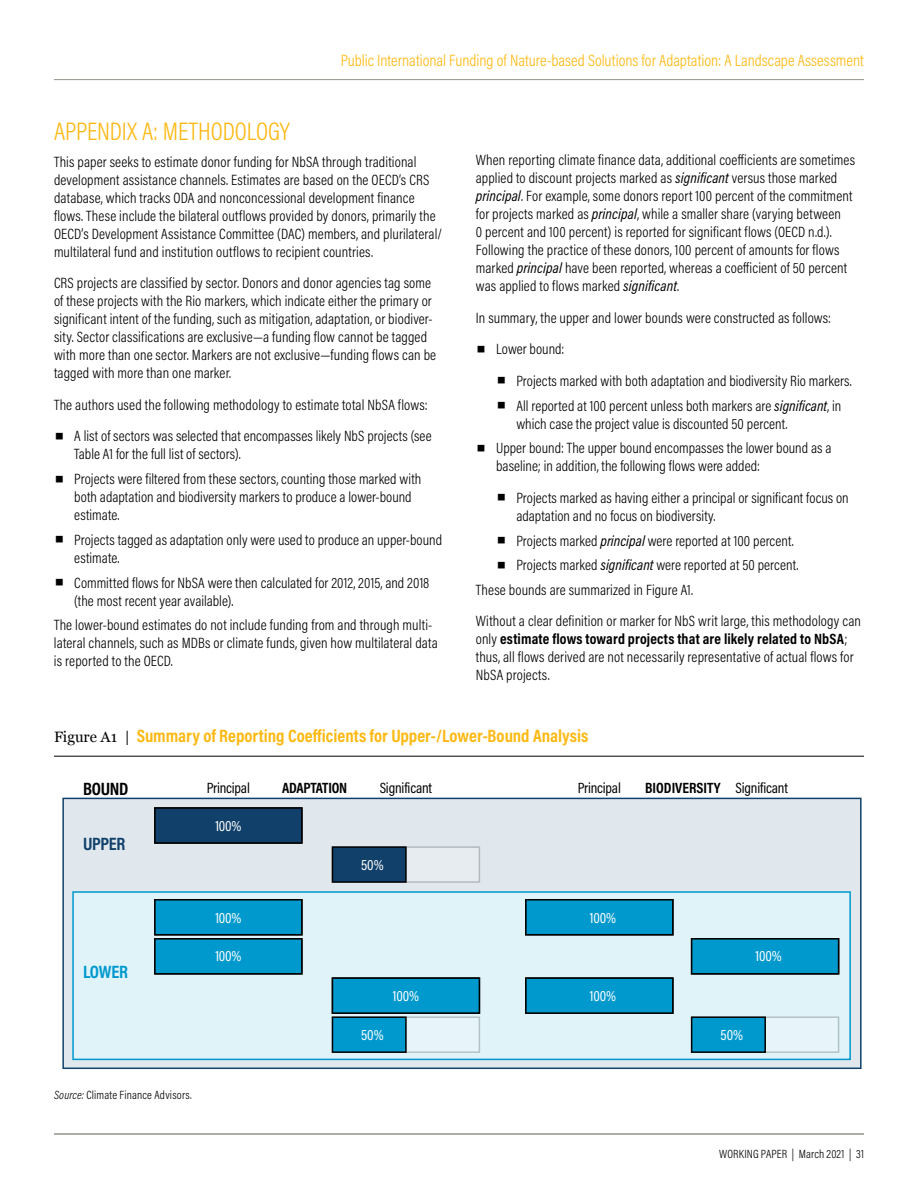
<style>
.page{position:relative;width:918px;height:1188px;background:#fff}
.page>*{position:absolute;margin:0;border:0;box-sizing:border-box;transform-origin:0 0}
.t1{font:300 25.5px "Acumin Pro Cond";letter-spacing:-.005em;color:#fdb913}
.t2{font:700 18px "Acumin Pro Cond";color:#fdb913}
.t3{font:700 18px "Acumin Pro Cond";letter-spacing:-.015em;color:#000}
.t4{font:700 18px "Acumin Pro Cond";letter-spacing:-.015em;color:#0099cd}
.t5{font:700 18px "Acumin Pro Cond";letter-spacing:-.015em;color:#11416a}
.t6{font:300 16.5px "Acumin Pro Cond";color:#fdb913}
.t7{font:300 15px/18px "Acumin Pro Cond";letter-spacing:.005em;color:#000}
.t8{font:15px "Acumin Pro Cond";letter-spacing:-.01em;color:#000}
.t9{font:15px "Acumin Pro Cond";letter-spacing:-.01em;color:#fff}
.t10{font:700 15px "Acumin Pro Cond";color:#000}
.t11{font:300 12px "Acumin Pro Cond";letter-spacing:.015em;color:#000}
.s1{font-family:"Georgia";font-weight:400;font-size:30px}
.s2{font-weight:400;font-style:italic}
.s3{font-weight:700}
.s4{font-family:"Georgia";font-weight:400;font-size:15px;color:#000}
.s5{font-style:italic}
</style>
<div class="page">
<hr style="left:54px;top:79px;width:810px;height:1px;background:#94948b">
<hr style="left:54px;top:1134px;width:810px;height:1px;background:#94948b">
<hr style="left:54px;top:756px;width:810px;height:1px;background:#000">
<svg style="left:62px;top:798px;width:800px;height:271px;fill:#e0e8ed"></svg>
<svg style="left:72px;top:891px;width:779px;height:169px;fill:#e0f3f9"></svg>
<svg style="left:154px;top:807px;width:149px;height:76px"></svg>
<svg style="left:332px;top:807px;width:148px;height:76px"></svg>
<div style="left:525px;top:807px;width:149px;height:76px;background:#e0e8ed"></div>
<div style="left:691px;top:807px;width:148px;height:76px;background:#e0e8ed"></div>
<svg style="left:332px;top:899px;width:148px;height:154px"></svg>
<svg style="left:154px;top:899px;width:149px;height:154px"></svg>
<svg style="left:525px;top:899px;width:149px;height:154px"></svg>
<svg style="left:691px;top:899px;width:148px;height:154px"></svg>
<p class="t6" style="left:341px;top:50px;width:525px">Public International Funding of Nature-based Solutions for Adaptation: A Landscape Assessment</p>
<h1 class="t1" style="left:54px;top:115px;width:237px">APPENDIX A: METHODOLOGY</h1>
<p class="t7" style="left:54px;top:152px;width:390px">This paper seeks to estimate donor funding for NbSA through traditional development assistance channels. Estimates are based on the OECD’s CRS database, which tracks ODA and nonconcessional development finance flows. These include the bilateral outflows provided by donors, primarily the OECD’s Development Assistance Committee (DAC) members, and plurilateral/ multilateral fund and institution outflows to recipient countries.</p>
<p class="t7" style="left:54px;top:274px;width:384px">CRS projects are classified by sector. Donors and donor agencies tag some of these projects with the Rio markers, which indicate either the primary or significant intent of the funding, such as mitigation, adaptation, or biodiver&shy;sity. Sector classifications are exclusive—a funding flow cannot be tagged with more than one sector. Markers are not exclusive—funding flows can be tagged with more than one marker.</p>
<p class="t7" style="left:54px;top:395px;width:375px">The authors used the following methodology to estimate total NbSA flows:</p>
<p class="t7" style="left:74px;top:427px;width:359px;text-indent:-20px"><span class="s1">▪</span> A list of sectors was selected that encompasses likely NbS projects (see<br>Table A1 for the full list of sectors).</p>
<p class="t7" style="left:74px;top:470px;width:349px;text-indent:-20px"><span class="s1">▪</span> Projects were filtered from these sectors, counting those marked with both adaptation and biodiversity markers to produce a lower-bound estimate.</p>
<p class="t7" style="left:74px;top:530px;width:369px;text-indent:-20px"><span class="s1">▪</span> Projects tagged as adaptation only were used to produce an upper-bound estimate.</p>
<p class="t7" style="left:74px;top:573px;width:357px;text-indent:-20px"><span class="s1">▪</span> Committed flows for NbSA were then calculated for 2012, 2015, and 2018 (the most recent year available).</p>
<p class="t7" style="left:54px;top:616px;width:385px">The lower-bound estimates do not include funding from and through multi&shy;lateral channels, such as MDBs or climate funds, given how multilateral data is reported to the OECD.</p>
<p class="t7" style="left:476px;top:151px;width:381px">When reporting climate finance data, additional coefficients are sometimes applied to discount projects marked as <span class="s2">significant</span> versus those marked <span class="s2">principal</span>. For example, some donors report 100 percent of the commitment for projects marked as <span class="s2">principal</span>, while a smaller share (varying between<br>0 percent and 100 percent) is reported for significant flows (OECD n.d.).<br>Following the practice of these donors, 100 percent of amounts for flows marked <span class="s2">principal</span> have been reported, whereas a coefficient of 50 percent was applied to flows marked <span class="s2">significant</span>.</p>
<p class="t7" style="left:476px;top:309px;width:357px">In summary, the upper and lower bounds were constructed as follows:</p>
<p class="t7" style="left:476px;top:340px;width:90px"><span class="s1">▪</span> Lower bound:</p>
<p class="t7" style="left:496px;top:372px;width:357px"><span class="s1">▪</span> Projects marked with both adaptation and biodiversity Rio markers.</p>
<p class="t7" style="left:516px;top:396px;width:326px;text-indent:-20px"><span class="s1">▪</span> All reported at 100 percent unless both markers are <span class="s2">significant</span>, in which case the project value is discounted 50 percent.</p>
<p class="t7" style="left:496px;top:439px;width:337px;text-indent:-20px"><span class="s1">▪</span> Upper bound: The upper bound encompasses the lower bound as a baseline; in addition, the following flows were added:</p>
<p class="t7" style="left:516px;top:489px;width:334px;text-indent:-20px"><span class="s1">▪</span> Projects marked as having either a principal or significant focus on adaptation and no focus on biodiversity.</p>
<p class="t7" style="left:496px;top:531px;width:299px"><span class="s1">▪</span> Projects marked <span class="s2">principal</span> were reported at 100 percent.</p>
<p class="t7" style="left:476px;top:553px;width:324px;line-height:24.8px;text-indent:20px"><span class="s1">▪</span> Projects marked <span class="s2">significant</span> were reported at 50 percent.<br>These bounds are summarized in Figure A1.</p>
<p class="t7" style="left:476px;top:612px;width:387px">Without a clear definition or marker for NbS writ large, this methodology can only <span class="s3">estimate flows toward projects that are likely related to NbSA</span>; thus, all flows derived are not necessarily representative of actual flows for NbSA projects.</p>
<p class="t2" style="left:54px;top:724px;width:536px"><span class="s4">Figure A1 |</span> Summary of Reporting Coefficients for Upper-/Lower-Bound Analysis</p>
<p class="t3" style="left:83px;top:776px;width:47px">BOUND</p>
<p class="t5" style="left:83px;top:832px;width:44px">UPPER</p>
<p class="t4" style="left:83px;top:960px;width:46px">LOWER</p>
<p class="t8" style="left:207px;top:778px;width:45px">Principal</p>
<p class="t8" style="left:380px;top:778px;width:54px">Significant</p>
<p class="t10" style="left:282px;top:778px;width:67px">ADAPTATION</p>
<p class="t8" style="left:578px;top:778px;width:45px">Principal</p>
<p class="t8" style="left:736px;top:778px;width:54px">Significant</p>
<p class="t10" style="left:645px;top:778px;width:77px">BIODIVERSITY</p>
<p class="t9" style="left:215px;top:816px;width:28px">100%</p>
<p class="t9" style="left:215px;top:909px;width:28px">100%</p>
<p class="t9" style="left:361px;top:855px;width:24px">50%</p>
<p class="t9" style="left:590px;top:909px;width:28px">100%</p>
<p class="t9" style="left:215px;top:947px;width:28px">100%</p>
<p class="t9" style="left:755px;top:947px;width:28px">100%</p>
<p class="t9" style="left:393px;top:986px;width:28px">100%</p>
<p class="t9" style="left:590px;top:986px;width:28px">100%</p>
<p class="t9" style="left:361px;top:1025px;width:24px">50%</p>
<p class="t9" style="left:721px;top:1025px;width:24px">50%</p>
<p class="t11" style="left:54px;top:1088px;width:139px"><span class="s5">Source:</span> Climate Finance Advisors.</p>
<p class="t11" style="left:719px;top:1146px;width:146px">WORKING PAPER | March 2021 | 31</p>
</div>
